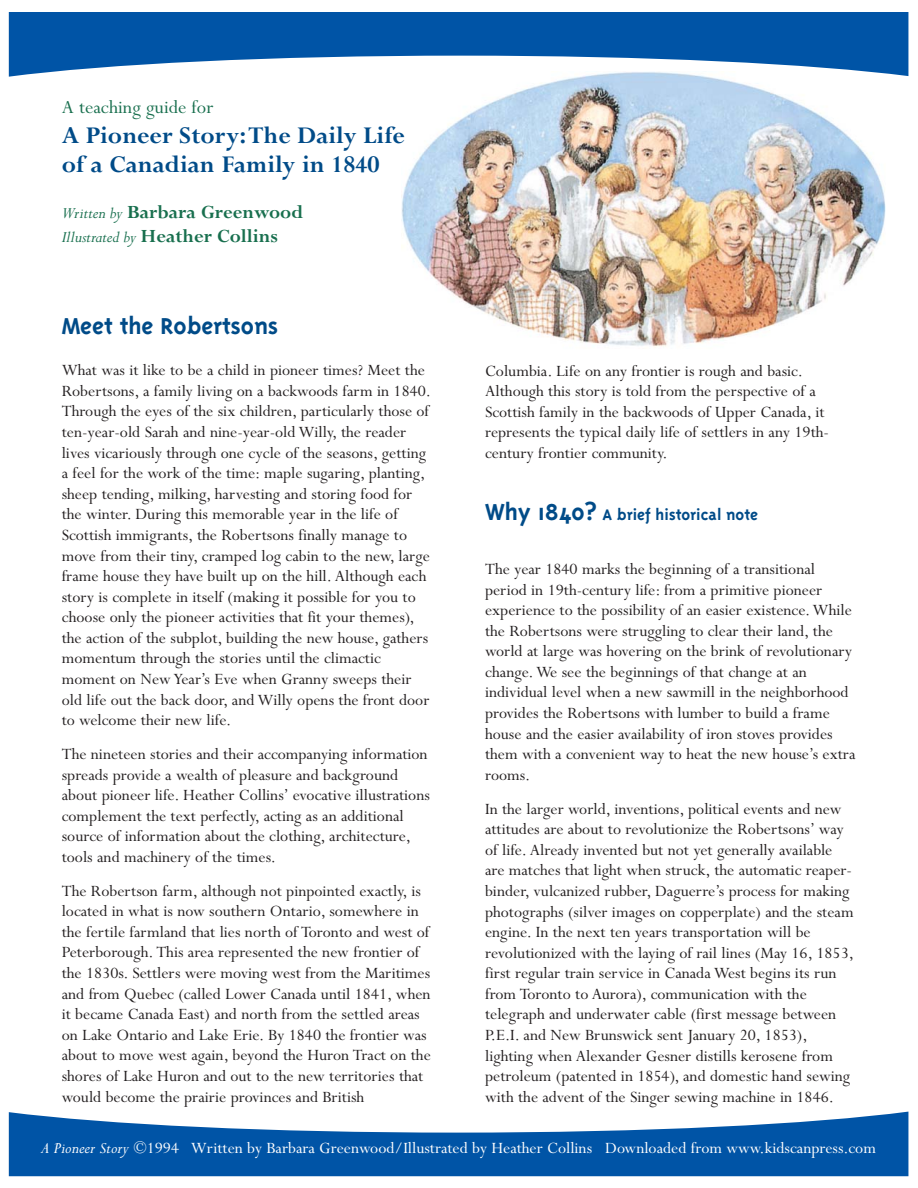
<style>
.page{position:relative;width:918px;height:1188px;background:#fff}
.page>*{position:absolute;margin:0;border:0;box-sizing:border-box;transform-origin:0 0}
.t1{font:700 26.4px/29.4px "Perpetua";color:#004b88}
.t2{font:700 26.4px "Triplex";color:#004b88}
.t3{font:700 20.55px/23.5px "Perpetua";color:#186f4e}
.t4{font:20.55px "Perpetua";color:#186f4e}
.t5{font:17.7px/20.5px "Perpetua";color:#231f20}
.t6{font:17.7px "Perpetua";color:#fff}
.t7{font:700 17.7px "Triplex";color:#004b88}
.s1{font-weight:400;font-style:italic;font-size:17.7px}
.s2{font-style:italic}
.s3{font-size:26.4px}
</style>
<div class="page">
<img style="left:401px;top:77px;width:485px;height:271px">
<svg style="left:9px;top:1112px;width:899px;height:64px;fill:#0054a6"></svg>
<svg style="left:9px;top:12px;width:899px;height:65px;fill:#0054a6"></svg>
<p class="t4" style="left:62px;top:100px;width:153px">A teaching guide for</p>
<h1 class="t1" style="left:62px;top:124px;width:345px">A Pioneer Story:The Daily Life of a Canadian Family in 1840</h1>
<p class="t3" style="left:62px;top:203px;width:243px"><span class="s1">Written by</span> Barbara Greenwood<br><span class="s1">Illustrated by</span> Heather Collins</p>
<h1 class="t2" style="left:62px;top:315px;width:218px">Meet the Robertsons</h1>
<p class="t5" style="left:62px;top:362px;width:371px">What was it like to be a child in pioneer times? Meet the Robertsons, a family living on a backwoods farm in 1840.<br>Through the eyes of the six children, particularly those of ten-year-old Sarah and nine-year-old Willy, the reader lives vicariously through one cycle of the seasons, getting a feel for the work of the time: maple sugaring, planting, sheep tending, milking, harvesting and storing food for the winter. During this memorable year in the life of Scottish immigrants, the Robertsons finally manage to move from their tiny, cramped log cabin to the new, large frame house they have built up on the hill. Although each story is complete in itself (making it possible for you to choose only the pioneer activities that fit your themes), the action of the subplot, building the new house, gathers momentum through the stories until the climactic moment on New Year’s Eve when Granny sweeps their old life out the back door, and Willy opens the front door to welcome their new life.</p>
<p class="t5" style="left:62px;top:746px;width:370px">The nineteen stories and their accompanying information spreads provide a wealth of pleasure and background about pioneer life. Heather Collins’ evocative illustrations complement the text perfectly, acting as an additional source of information about the clothing, architecture, tools and machinery of the times.</p>
<p class="t5" style="left:62px;top:882px;width:371px">The Robertson farm, although not pinpointed exactly, is located in what is now southern Ontario, somewhere in the fertile farmland that lies north of Toronto and west of Peterborough. This area represented the new frontier of the 1830s. Settlers were moving west from the Maritimes and from Quebec (called Lower Canada until 1841, when it became Canada East) and north from the settled areas on Lake Ontario and Lake Erie. By 1840 the frontier was about to move west again, beyond the Huron Tract on the shores of Lake Huron and out to the new territories that would become the prairie provinces and British</p>
<p class="t6" style="left:41px;top:1142px;width:836px"><span class="s2">A Pioneer Story</span> ©1994 Written by Barbara Greenwood/Illustrated by Heather Collins Downloaded from www.kidscanpress.com</p>
<p class="t5" style="left:485px;top:362px;width:345px">Columbia. Life on any frontier is rough and basic.<br>Although this story is told from the perspective of a Scottish family in the backwoods of Upper Canada, it represents the typical daily life of settlers in any 19th&shy;century frontier community.</p>
<p class="t7" style="left:485px;top:507px;width:274px"><span class="s3">Why 1840?</span> A brief historical note</p>
<p class="t5" style="left:485px;top:561px;width:372px">The year 1840 marks the beginning of a transitional period in 19th-century life: from a primitive pioneer experience to the possibility of an easier existence. While the Robertsons were struggling to clear their land, the world at large was hovering on the brink of revolutionary change. We see the beginnings of that change at an individual level when a new sawmill in the neighborhood provides the Robertsons with lumber to build a frame house and the easier availability of iron stoves provides them with a convenient way to heat the new house’s extra rooms.</p>
<p class="t5" style="left:485px;top:800px;width:370px">In the larger world, inventions, political events and new attitudes are about to revolutionize the Robertsons’ way of life. Already invented but not yet generally available are matches that light when struck, the automatic reaper&shy;binder, vulcanized rubber, Daguerre’s process for making photographs (silver images on copperplate) and the steam engine. In the next ten years transportation will be revolutionized with the laying of rail lines (May 16, 1853, first regular train service in Canada West begins its run from Toronto to Aurora), communication with the telegraph and underwater cable (first message between P.E.I. and New Brunswick sent January 20, 1853), lighting when Alexander Gesner distills kerosene from petroleum (patented in 1854), and domestic hand sewing with the advent of the Singer sewing machine in 1846.</p>
</div>
